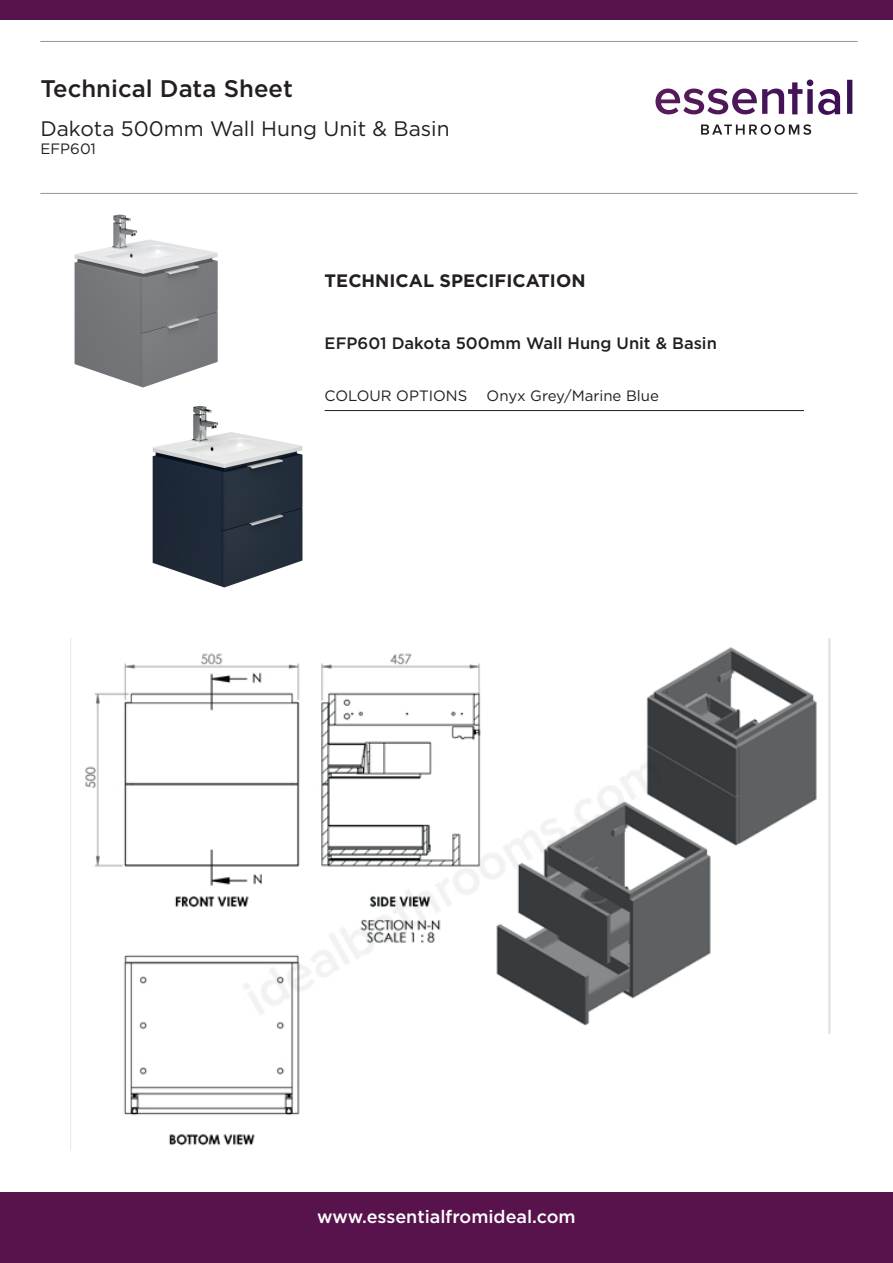
<style>
.page{position:relative;width:893px;height:1263px;background:#fff}
.page>*{position:absolute;margin:0;border:0;box-sizing:border-box;transform-origin:0 0}
.t1{font:500 24px "Gotham HTF";color:#231f20}
.t2{font:21px "Gotham HTF";color:#231f20}
.t3{font:500 18px "Gotham HTF";color:#fff}
.t4{font:700 18px "Gotham HTF";color:#231f20}
.t5{font:500 16.5px "Gotham HTF";color:#231f20}
.t6{font:15px "Gotham HTF";color:#231f20}
</style>
<div class="page">
<div style="left:0;top:1193px;width:893px;height:70px;background:#58134d"></div>
<hr style="left:40px;top:41px;width:817px;height:1px;background:#939598">
<hr style="left:40px;top:193px;width:817px;height:1px;background:#939598">
<div style="left:0;top:0;width:893px;height:20px;background:#58134d"></div>
<hr style="left:325px;top:410px;width:479px;height:1px;background:#231f20">
<svg style="left:655px;top:79px;width:185px;height:36px"></svg>
<svg style="left:847px;top:80px;width:5px;height:34px"></svg>
<svg style="left:701px;top:124px;width:110px;height:11px"></svg>
<img style="left:70px;top:638px;width:761px;height:513px">
<img style="left:152px;top:405px;width:151px;height:183px">
<img style="left:74px;top:214px;width:144px;height:174px">
<h1 class="t1" style="left:40px;top:74px;width:254px">Technical Data Sheet</h1>
<h2 class="t2" style="left:40px;top:117px;width:411px">Dakota 500mm Wall Hung Unit &amp; Basin</h2>
<p class="t6" style="left:40px;top:141px;width:57px">EFP601</p>
<p class="t4" style="left:325px;top:270px;width:262px">TECHNICAL SPECIFICATION</p>
<p class="t5" style="left:325px;top:333px;width:394px">EFP601 Dakota 500mm Wall Hung Unit &amp; Basin</p>
<p class="t6" style="left:325px;top:388px;width:144px">COLOUR OPTIONS</p>
<p class="t6" style="left:487px;top:388px;width:174px">Onyx Grey/Marine Blue</p>
<p class="t3" style="left:317px;top:1206px;width:260px">www.essentialfromideal.com</p>
</div>
